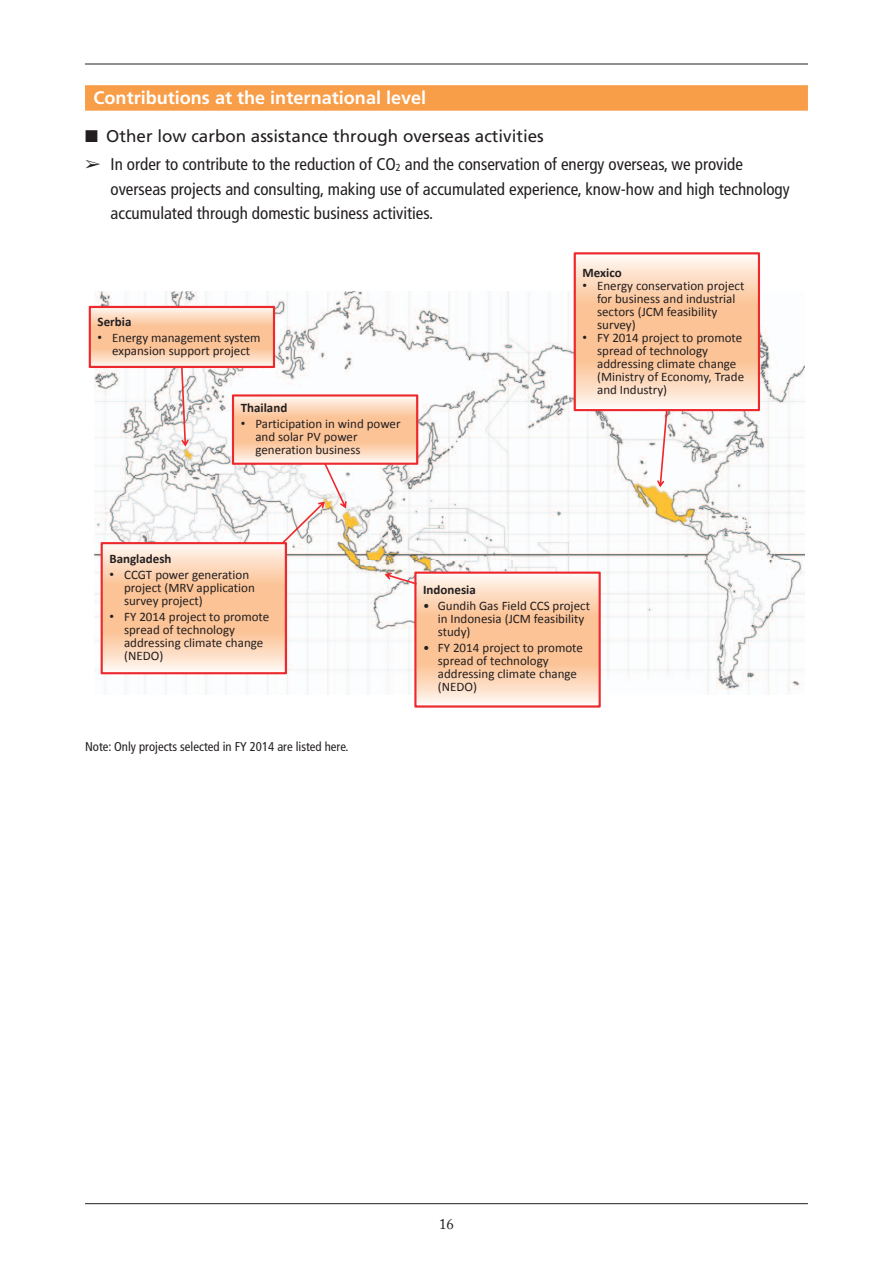
<style>
.page{position:relative;width:893px;height:1263px;background:#fff}
.page>*{position:absolute;margin:0;border:0;box-sizing:border-box;transform-origin:0 0}
.t1{font:700 18px "Frutiger LT Std";color:#fff}
.t2{font:condensed 16.95px/24.5px "Frutiger LT Std";color:#231f20}
.t3{font:16.95px "Frutiger LT Std";color:#231f20}
.t4{font:14.85px "Adobe Caslon Pro";color:#231f20}
.t5{font:13.05px/13px "Calibri";color:#231f20}
.t6{font:700 13.05px "Calibri";color:#231f20}
.t7{font:condensed 12.75px "Frutiger LT Std";color:#231f20}
.s1{font-size:10.2px}
.s2{font-family:"Arial"}
</style>
<div class="page">
<hr style="left:85px;top:1203px;width:723px;height:1px;background:#231f20">
<hr style="left:85px;top:64px;width:723px;height:1px;background:#231f20">
<div style="left:85px;top:85px;width:723px;height:26px;background:#f89d48"></div>
<img style="left:760px;top:292px;width:45px;height:403px">
<svg style="left:89px;top:252px;width:671px;height:456px"></svg>
<h1 class="t1" style="left:94px;top:87px;width:334px">Contributions at the international level</h1>
<p class="t3" style="left:85px;top:126px;width:460px">■ Other low carbon assistance through overseas activities</p>
<p class="t2" style="left:111px;top:152px;width:681px;text-indent:-26px">➢ In order to contribute to the reduction of CO<span class="s1">2</span> and the conservation of energy overseas, we provide overseas projects and consulting, making use of accumulated experience, know-how and high technology accumulated through domestic business activities.</p>
<p class="t6" style="left:98px;top:313px;width:35px">Serbia</p>
<p class="t5" style="left:98px;top:331px;width:165px;text-align:center"><span class="s2">•</span> Energy management system expansion support project</p>
<p class="t6" style="left:241px;top:399px;width:48px">Thailand</p>
<p class="t5" style="left:255px;top:417px;width:147px;text-indent:-15px"><span class="s2">•</span> Participation in wind power and solar PV power generation business</p>
<p class="t6" style="left:582px;top:264px;width:41px">Mexico</p>
<p class="t5" style="left:597px;top:279px;width:149px;text-indent:-15px"><span class="s2">•</span> Energy conservation project for business and industrial sectors (JCM feasibility survey)</p>
<p class="t5" style="left:597px;top:331px;width:149px;text-indent:-15px"><span class="s2">•</span> FY 2014 project to promote spread of technology addressing climate change (Ministry of Economy, Trade and Industry)</p>
<p class="t6" style="left:109px;top:550px;width:64px">Bangladesh</p>
<p class="t5" style="left:124px;top:568px;width:132px;text-indent:-15px"><span class="s2">•</span> CCGT power generation project (MRV application survey project)</p>
<p class="t5" style="left:124px;top:610px;width:147px;text-indent:-15px"><span class="s2">•</span> FY 2014 project to promote spread of technology addressing climate change (NEDO)</p>
<p class="t7" style="left:85px;top:739px;width:265px">Note: Only projects selected in FY 2014 are listed here.</p>
<p class="t6" style="left:423px;top:582px;width:54px">Indonesia</p>
<p class="t5" style="left:438px;top:599px;width:154px;text-indent:-15px">• Gundih Gas Field CCS project in Indonesia (JCM feasibility study)</p>
<p class="t5" style="left:438px;top:642px;width:147px;text-indent:-15px">• FY 2014 project to promote spread of technology addressing climate change (NEDO)</p>
<p class="t4" style="left:439px;top:1215px;width:16px">16</p>
</div>
